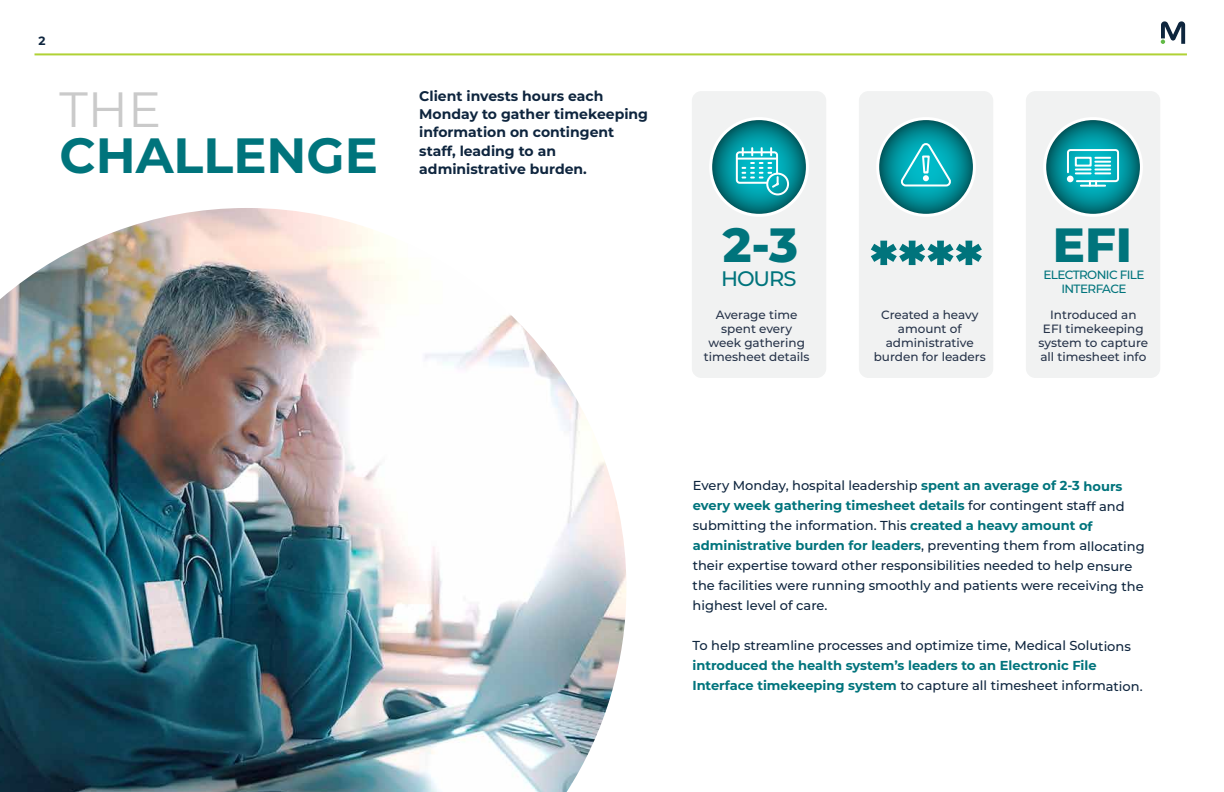
<style>
.page{position:relative;width:1224px;height:792px;background:#fff}
.page>*{position:absolute;margin:0;border:0;box-sizing:border-box;transform-origin:0 0}
.t1{font:800 60px "Montserrat";color:#00747c}
.t2{font:700 49.5px "Montserrat";color:#00747c}
.t3{font:49.5px "Montserrat";color:#cacaca}
.t4{font:800 48px "Montserrat";color:#00747c}
.t5{font:500 21px "Montserrat";letter-spacing:-.05em;color:#00747c}
.t6{font:700 14px/18px "Montserrat";color:#0e253e}
.t7{font:500 13px/20px "Montserrat";letter-spacing:-.005em;color:#0e253e}
.t8{font:700 13px/20.3px "Montserrat";letter-spacing:-.005em;color:#00747c}
.t9{font:500 12px/14px "Montserrat";color:#263349;text-align:center}
.t10{font:500 12px/14px "Montserrat";letter-spacing:-.05em;color:#00747c;text-align:center}
.t11{font:700 12px "Montserrat";color:#0e253e}
.s1{font-weight:700;color:#00747c}
.s2{font-weight:500;color:#0e253e}
</style>
<div class="page">
<hr style="left:35px;top:53px;width:1152px;height:2px;background:#b0d235">
<svg style="left:1161px;top:21px;width:24px;height:23px"></svg>
<div style="left:1026px;top:91px;width:134px;height:287px;background:#f1f2f2;border-radius:10px"></div>
<div style="left:692px;top:91px;width:134px;height:287px;background:#f1f2f2;border-radius:10px"></div>
<div style="left:859px;top:91px;width:134px;height:287px;background:#f1f2f2;border-radius:10px"></div>
<svg style="left:876px;top:117px;width:100px;height:100px"></svg>
<svg style="left:709px;top:117px;width:100px;height:100px"></svg>
<svg style="left:1043px;top:117px;width:100px;height:100px"></svg>
<div style="left:1067px;top:176px;width:7px;height:6px;background:#fff;border-radius:50%"></div>
<img style="left:0;top:208px;width:626px;height:584px">
<p class="t11" style="left:39px;top:33px;width:9px">2</p>
<h2 class="t3" style="left:59px;top:75px;width:103px">THE</h2>
<h2 class="t2" style="left:59px;top:120px;width:320px">CHALLENGE</h2>
<p class="t6" style="left:419px;top:87px;width:230px">Client invests hours each<br>Monday to gather timekeeping information on contingent staff, leading to an administrative burden.</p>
<h3 class="t4" style="left:723px;top:210px;width:77px">2-3</h3>
<h3 class="t5" style="left:721px;top:264px;width:77px">HOURS</h3>
<p class="t9" style="left:704px;top:307px;width:107px">Average time spent every week gathering timesheet details</p>
<h1 class="t1" style="left:870px;top:220px;width:114px">****</h1>
<p class="t9" style="left:874px;top:307px;width:114px">Created a heavy amount of administrative burden for leaders</p>
<h3 class="t4" style="left:1053px;top:210px;width:81px">EFI</h3>
<p class="t10" style="left:1043px;top:268px;width:103px">ELECTRONIC FILE<br>INTERFACE</p>
<p class="t9" style="left:1039px;top:307px;width:111px">Introduced an<br>EFI timekeeping system to capture all timesheet info</p>
<p class="t7" style="left:693px;top:475px;width:454px">Every Monday, hospital leadership <span class="s1">spent an average of 2-3 hours every week gathering timesheet details</span> for contingent staff and submitting the information. This <span class="s1">created a heavy amount of administrative burden for leaders</span>, preventing them from allocating their expertise toward other responsibilities needed to help ensure the facilities were running smoothly and patients were receiving the highest level of care.</p>
<p class="t7" style="left:693px;top:635px;width:440px">To help streamline processes and optimize time, Medical Solutions</p>
<p class="t8" style="left:692px;top:655px;width:452px">introduced the health system’s leaders to an Electronic File<br>Interface timekeeping system <span class="s2">to capture all timesheet information.</span></p>
</div>
